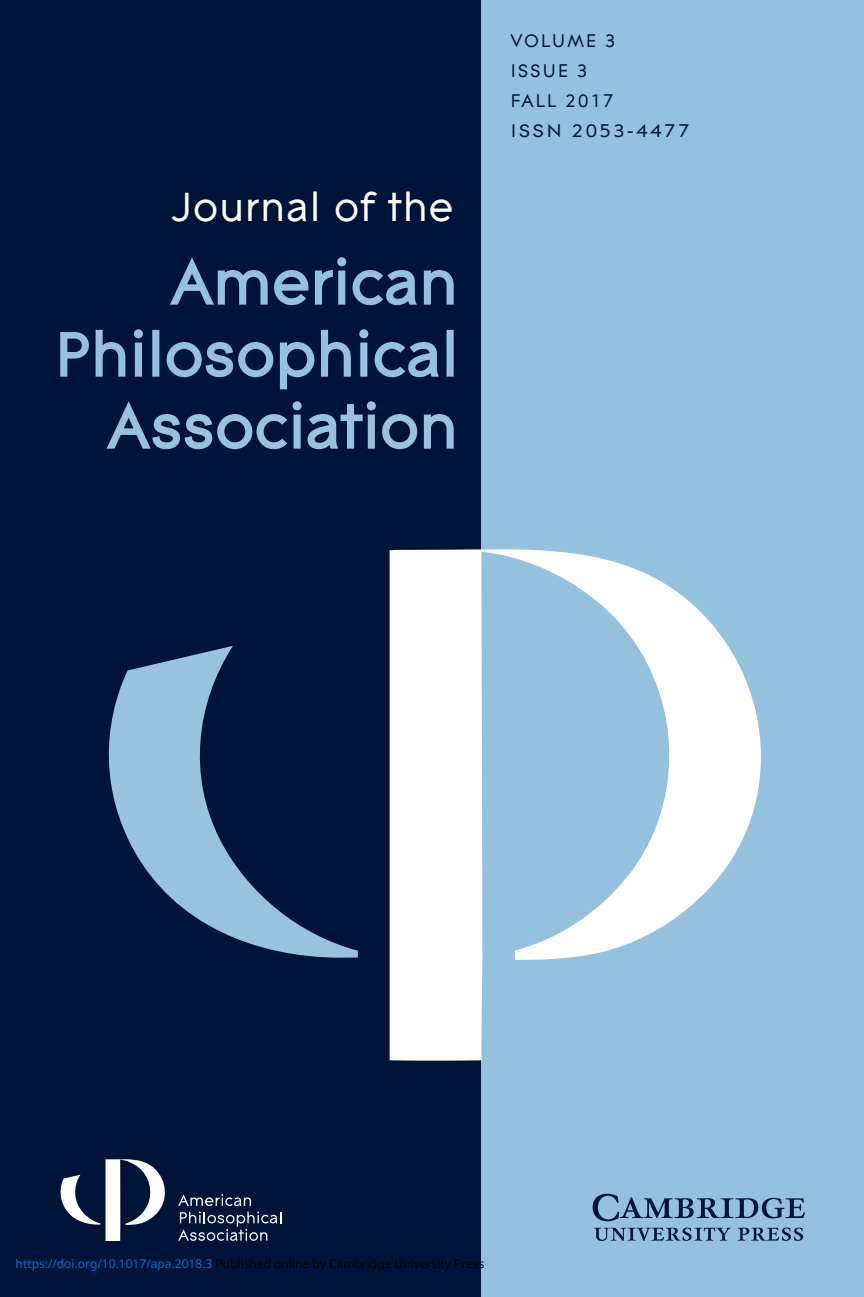
<style>
.page{position:relative;width:864px;height:1297px;background:#fff}
.page>*{position:absolute;margin:0;border:0;box-sizing:border-box;transform-origin:0 0}
.t1{font:42px "Contax";letter-spacing:.01em;color:#fff}
.t2{font:19px/30px "Contax";letter-spacing:.085em;color:#001339}
.t3{font:12px "Noto Sans";color:#000}
.s1{color:#0172cf}
</style>
<div class="page">
<div style="left:478px;top:0;width:386px;height:1297px;background:#94c1de"></div>
<div style="left:0;top:0;width:481px;height:1297px;background:#001339"></div>
<svg style="left:593px;top:1194px;width:212px;height:47px"></svg>
<svg style="left:106px;top:1159px;width:59px;height:82px"></svg>
<svg style="left:60px;top:1174px;width:40px;height:50px"></svg>
<svg style="left:178px;top:1194px;width:103px;height:47px"></svg>
<svg style="left:170px;top:257px;width:284px;height:49px"></svg>
<svg style="left:60px;top:329px;width:393px;height:61px"></svg>
<div style="left:447px;top:330px;width:7px;height:47px;border:2px solid #98c3df"></div>
<svg style="left:106px;top:401px;width:348px;height:49px"></svg>
<svg style="left:390px;top:549px;width:371px;height:512px"></svg>
<svg style="left:108px;top:646px;width:250px;height:312px"></svg>
<p class="t1" style="left:172px;top:190px;width:283px">Journal of the</p>
<p class="t2" style="left:510px;top:26px;width:181px">VOLUME 3<br>ISSUE 3<br>FALL 2017<br>ISSN 2053-4477</p>
<p class="t3" style="left:16px;top:1255px;width:471px"><span class="s1">https://doi.org/10.1017/apa.2018.3</span> Published online by Cambridge University Press</p>
</div>
